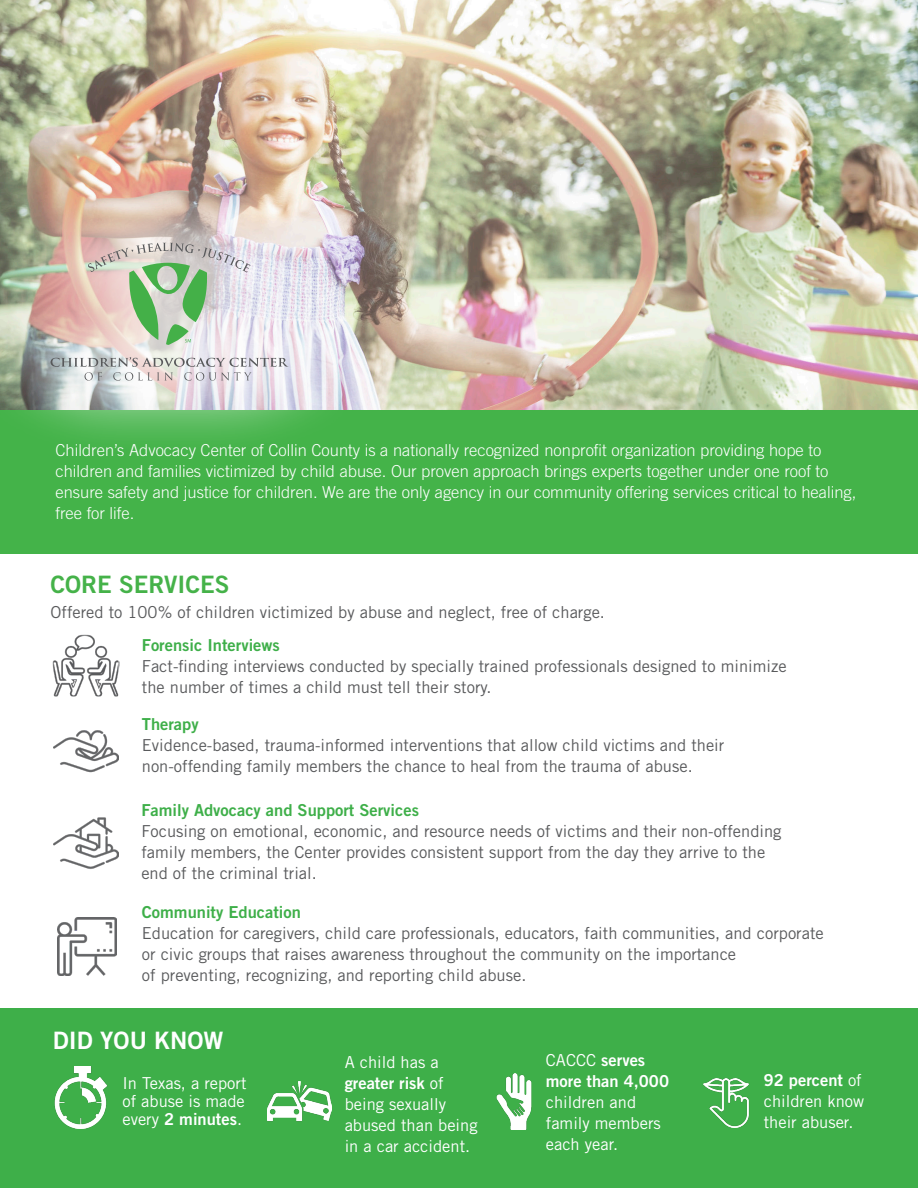
<style>
.page{position:relative;width:918px;height:1188px;background:#fff}
.page>*{position:absolute;margin:0;border:0;box-sizing:border-box;transform-origin:0 0}
.t1{font:24px "Trade Gothic LT Std Bd 2";color:#45b249}
.t2{font:24px "Trade Gothic LT Std Bd 2";color:#fff}
.t3{font:16.5px/21px "Trade Gothic LT Std";color:#595a5c}
.t4{font:300 16.5px/21px "Trade Gothic LT Std";color:#fff}
.t5{font:16.5px/21px "Trade Gothic LT Std";color:#fff}
.t6{font:16.5px "Trade Gothic LT Std Bd 2";color:#3eaf49}
.s1{font-family:"Trade Gothic LT Std Bd 2"}
</style>
<div class="page">
<div style="left:0;top:1009px;width:918px;height:179px;background:#3eaf49"></div>
<img style="left:0;top:0;width:918px;height:410px">
<div style="left:0;top:410px;width:918px;height:144px;background:#44b349"></div>
<img style="left:54px;top:636px;width:63px;height:59px">
<div style="left:52px;top:634px;width:67px;height:63px;border:1px solid #fff"></div>
<img style="left:54px;top:730px;width:65px;height:43px">
<img style="left:54px;top:817px;width:65px;height:52px">
<img style="left:58px;top:917px;width:59px;height:59px">
<img style="left:54px;top:1067px;width:54px;height:61px">
<img style="left:496px;top:1073px;width:36px;height:56px">
<img style="left:268px;top:1081px;width:63px;height:41px">
<img style="left:703px;top:1079px;width:46px;height:49px">
<div style="left:0;top:167px;width:361px;height:290px;background:#fff;opacity:.75"></div>
<svg style="left:51px;top:357px;width:237px;height:24px"></svg>
<svg style="left:88px;top:243px;width:163px;height:102px;background:#c5cebc"></svg>
<p class="t4" style="left:56px;top:440px;width:802px">Children’s Advocacy Center of Collin County is a nationally recognized nonprofit organization providing hope to children and families victimized by child abuse. Our proven approach brings experts together under one roof to ensure safety and justice for children. We are the only agency in our community offering services critical to healing, free for life.</p>
<p class="t1" style="left:51px;top:570px;width:180px">CORE SERVICES</p>
<p class="t3" style="left:51px;top:601px;width:556px">Offered to 100% of children victimized by abuse and neglect, free of charge.</p>
<p class="t6" style="left:142px;top:635px;width:139px">Forensic Interviews</p>
<p class="t3" style="left:142px;top:655px;width:646px">Fact-finding interviews conducted by specially trained professionals designed to minimize the number of times a child must tell their story.</p>
<p class="t6" style="left:142px;top:714px;width:58px">Therapy</p>
<p class="t3" style="left:142px;top:735px;width:584px">Evidence-based, trauma-informed interventions that allow child victims and their non-offending family members the chance to heal from the trauma of abuse.</p>
<p class="t6" style="left:141px;top:800px;width:279px">Family Advocacy and Support Services</p>
<p class="t3" style="left:141px;top:821px;width:642px">Focusing on emotional, economic, and resource needs of victims and their non-offending family members, the Center provides consistent support from the day they arrive to the end of the criminal trial.</p>
<p class="t6" style="left:142px;top:902px;width:161px">Community Education</p>
<p class="t3" style="left:142px;top:923px;width:683px">Education for caregivers, child care professionals, educators, faith communities, and corporate</p>
<p class="t3" style="left:142px;top:944px;width:596px">or civic groups that raises awareness throughout the community on the importance of preventing, recognizing, and reporting child abuse.</p>
<p class="t2" style="left:53px;top:1026px;width:172px">DID YOU KNOW</p>
<p class="t5" style="left:122px;top:1074px;width:126px;line-height:18px;text-align:justify">In Texas, a report of abuse is made every <span class="s1">2 minutes</span>.</p>
<p class="t5" style="left:345px;top:1051px;width:134px">A child has a <span class="s1">greater risk</span> of being sexually abused than being in a car accident.</p>
<p class="t5" style="left:546px;top:1050px;width:125px">CACCC <span class="s1">serves more than 4,000 </span>children and family members each year.</p>
<p class="t5" style="left:764px;top:1070px;width:102px"><span class="s1">92 percent</span> of children know their abuser.</p>
</div>
